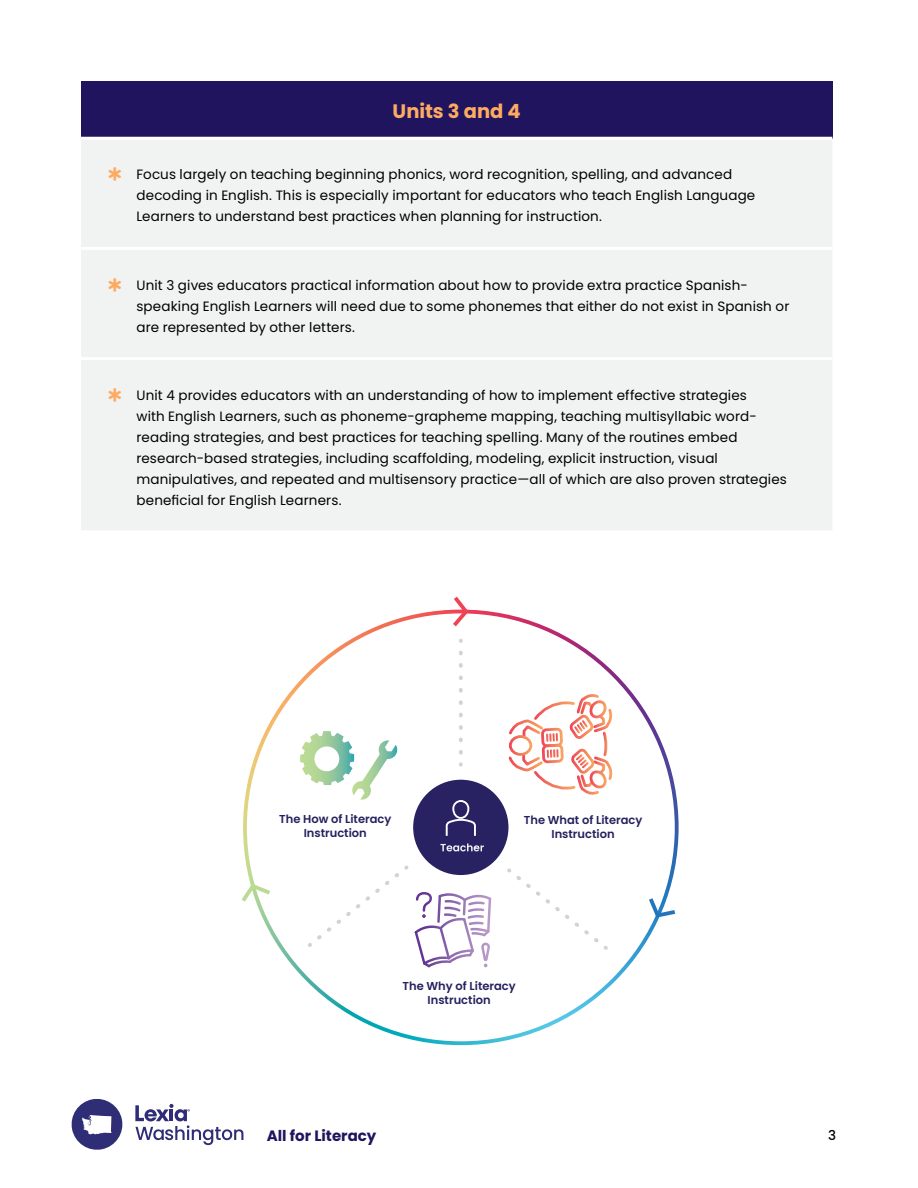
<style>
.page{position:relative;width:918px;height:1188px;background:#fff}
.page>*{position:absolute;margin:0;border:0;box-sizing:border-box;transform-origin:0 0}
.Body{font:700 19.5px "Poppins";color:#feaa61}
.t1{font:700 15px "Poppins";color:#21145f}
.Body-2{font:13.5px/21px "Poppins";letter-spacing:.01em;color:#000}
.t2{font:500 13.5px "Poppins";color:#000}
.t3{font:600 11.55px/13.8px "Poppins";color:#25215e;text-align:center}
</style>
<div class="page">
<svg style="left:135px;top:1104px;width:108px;height:41px"></svg>
<svg style="left:72px;top:1099px;width:51px;height:51px"></svg>
<div style="left:81px;top:81px;width:751px;height:57px;background:#21145f"></div>
<div style="left:81px;top:140px;width:751px;height:390px;background:#f1f2f2"></div>
<hr style="left:81px;top:247px;width:751px;height:3px;background:#fff">
<hr style="left:81px;top:357px;width:751px;height:3px;background:#fff">
<hr style="left:81px;top:137px;width:751px;height:3px;background:#fff">
<svg style="left:243px;top:610px;width:436px;height:435px"></svg>
<svg style="left:459px;top:641px;width:4px;height:112px"></svg>
<svg style="left:509px;top:868px;width:98px;height:82px"></svg>
<svg style="left:309px;top:866px;width:98px;height:81px"></svg>
<svg style="left:646px;top:894px;width:33px;height:26px"></svg>
<svg style="left:241px;top:881px;width:33px;height:25px"></svg>
<svg style="left:449px;top:596px;width:22px;height:35px"></svg>
<svg style="left:300px;top:731px;width:98px;height:69px"></svg>
<svg style="left:108px;top:168px;width:13px;height:13px"></svg>
<svg style="left:108px;top:278px;width:13px;height:13px"></svg>
<svg style="left:108px;top:388px;width:13px;height:13px"></svg>
<p class="Body" style="left:393px;top:100px;width:130px">Units 3 and 4</p>
<p class="Body-2" style="left:136px;top:164px;width:620px">Focus largely on teaching beginning phonics, word recognition, spelling, and advanced decoding in English. This is especially important for educators who teach English Language<br>Learners to understand best practices when planning for instruction.</p>
<p class="Body-2" style="left:136px;top:274px;width:654px">Unit 3 gives educators practical information about how to provide extra practice Spanish&shy;speaking English Learners will need due to some phonemes that either do not exist in Spanish or are represented by other letters.</p>
<p class="Body-2" style="left:136px;top:385px;width:652px">Unit 4 provides educators with an understanding of how to implement effective strategies<br>with English Learners, such as phoneme-grapheme mapping, teaching multisyllabic word&shy;reading strategies, and best practices for teaching spelling. Many of the routines embed research-based strategies, including scaffolding, modeling, explicit instruction, visual manipulatives, and repeated and multisensory practice—all of which are also proven strategies beneficial for English Learners.</p>
<p class="t3" style="left:279px;top:812px;width:114px">The How of Literacy<br>Instruction</p>
<p class="t3" style="left:524px;top:813px;width:120px">The What of Literacy<br>Instruction</p>
<p class="t3" style="left:403px;top:979px;width:115px">The Why of Literacy<br>Instruction</p>
<p class="t1" style="left:267px;top:1127px;width:111px">All for Literacy</p>
<p class="t2" style="left:828px;top:1127px;width:10px">3</p>
</div>
